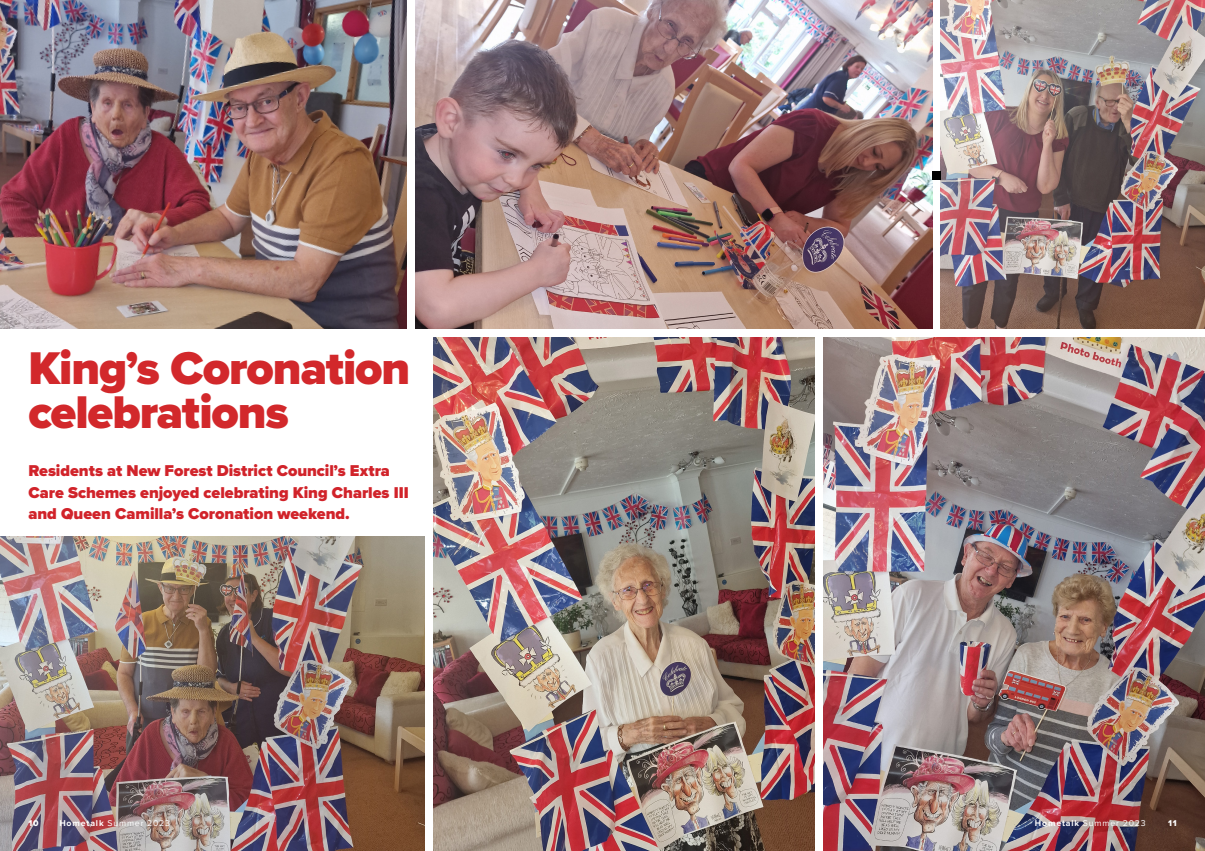
<style>
.page{position:relative;width:1205px;height:851px;background:#fff}
.page>*{position:absolute;margin:0;border:0;box-sizing:border-box;transform-origin:0 0}
.Main_heading{font:900 47.5px/43.8px "Proxima Nova";letter-spacing:-.025em;color:#d2282b}
.Callout_text{font:900 16.25px/21.2px "Proxima Nova";color:#d1232a}
.t1{font:8.75px "Proxima Nova";letter-spacing:.1em;color:#fff}
.t2{font:8.75px "Proxima Nova Extrabld";color:#fff}
.s1{font-weight:700}
</style>
<div class="page">
<img style="left:824px;top:338px;width:381px;height:512px">
<img style="left:0;top:536px;width:425px;height:314px">
<img style="left:941px;top:0;width:264px;height:329px">
<img style="left:415px;top:0;width:517px;height:329px">
<img style="left:0;top:0;width:406px;height:329px">
<img style="left:434px;top:338px;width:381px;height:512px">
<div style="left:932px;top:171px;width:9px;height:9px;background:#000"></div>
<p class="Main_heading" style="left:28px;top:346px;width:384px">King’s Coronation celebrations</p>
<p class="Callout_text" style="left:28px;top:460px;width:382px">Residents at New Forest District Council’s Extra<br>Care Schemes enjoyed celebrating King Charles III and Queen Camilla’s Coronation weekend.</p>
<p class="t2" style="left:28px;top:816px;width:12px">10</p>
<p class="t1" style="left:59px;top:816px;width:112px"><span class="s1">Hometalk</span> Summer 2023</p>
<p class="t1" style="left:1035px;top:816px;width:112px"><span class="s1">Hometalk</span> Summer 2023</p>
<p class="t2" style="left:1168px;top:816px;width:10px">11</p>
</div>
